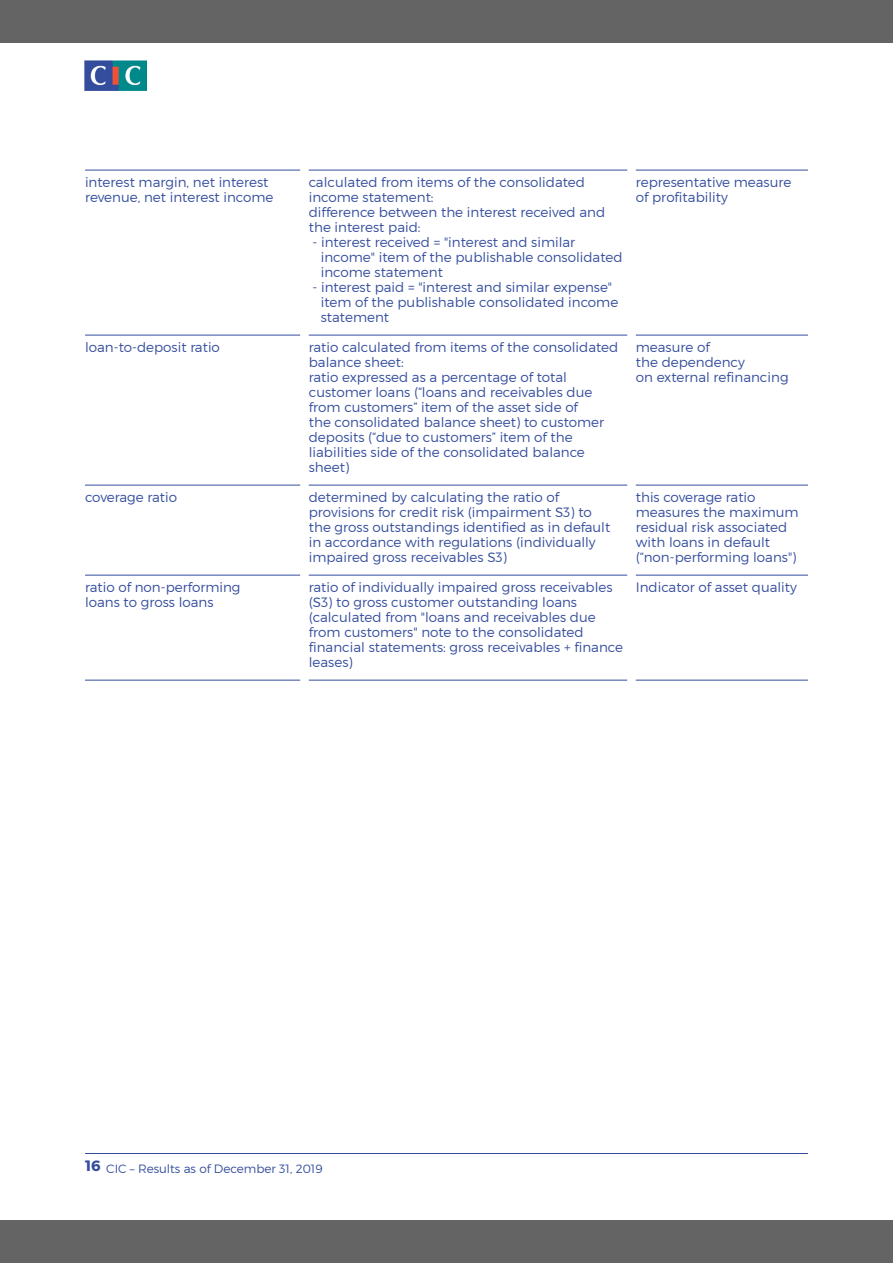
<style>
.page{position:relative;width:893px;height:1263px;background:#fff}
.page>*{position:absolute;margin:0;border:0;box-sizing:border-box;transform-origin:0 0}
.LIGNE_NOIR_FILET_D{font:300 13.5px/15px "Montserrat";color:#344d9d}
.INDICATEURS_SANS_F{font:300 13.5px/15px "Montserrat";color:#344d9d}
.t1{font:300 12px "Montserrat";color:#344d9d}
</style>
<div class="page">
<img style="left:84px;top:61px;width:63px;height:30px">
<hr style="left:85px;top:1153px;width:723px;height:1px;background:#344d9d">
<div style="left:0;top:0;width:893px;height:43px;background:#646464"></div>
<div style="left:0;top:1220px;width:893px;height:43px;background:#646464"></div>
<hr style="left:85px;top:170px;width:215px;height:1px;background:#344d9d">
<hr style="left:85px;top:335px;width:215px;height:1px;background:#344d9d">
<hr style="left:85px;top:485px;width:215px;height:1px;background:#344d9d">
<hr style="left:85px;top:575px;width:215px;height:1px;background:#344d9d">
<hr style="left:85px;top:680px;width:215px;height:1px;background:#344d9d">
<hr style="left:309px;top:170px;width:318px;height:1px;background:#344d9d">
<hr style="left:309px;top:335px;width:318px;height:1px;background:#344d9d">
<hr style="left:309px;top:485px;width:318px;height:1px;background:#344d9d">
<hr style="left:309px;top:575px;width:318px;height:1px;background:#344d9d">
<hr style="left:309px;top:680px;width:318px;height:1px;background:#344d9d">
<hr style="left:636px;top:170px;width:172px;height:1px;background:#344d9d">
<hr style="left:636px;top:335px;width:172px;height:1px;background:#344d9d">
<hr style="left:636px;top:485px;width:172px;height:1px;background:#344d9d">
<hr style="left:636px;top:575px;width:172px;height:1px;background:#344d9d">
<hr style="left:636px;top:680px;width:172px;height:1px;background:#344d9d">
<p class="LIGNE_NOIR_FILET_D" style="left:85px;top:175px;width:190px">interest margin, net interest revenue, net interest income</p>
<p class="LIGNE_NOIR_FILET_D" style="left:85px;top:340px;width:136px">loan-to-deposit ratio</p>
<p class="LIGNE_NOIR_FILET_D" style="left:85px;top:490px;width:94px">coverage ratio</p>
<p class="LIGNE_NOIR_FILET_D" style="left:85px;top:580px;width:157px">ratio of non-performing loans to gross loans</p>
<p class="LIGNE_NOIR_FILET_D" style="left:309px;top:175px;width:278px">calculated from items of the consolidated income statement:</p>
<p class="INDICATEURS_SANS_F" style="left:309px;top:205px;width:298px">difference between the interest received and the interest paid:</p>
<p class="INDICATEURS_SANS_F" style="left:321px;top:235px;width:303px;text-indent:-8px">- interest received = "interest and similar income" item of the publishable consolidated income statement</p>
<p class="INDICATEURS_SANS_F" style="left:321px;top:280px;width:299px;text-indent:-8px">- interest paid = "interest and similar expense" item of the publishable consolidated income statement</p>
<p class="LIGNE_NOIR_FILET_D" style="left:309px;top:340px;width:311px">ratio calculated from items of the consolidated balance sheet:</p>
<p class="INDICATEURS_SANS_F" style="left:309px;top:370px;width:297px">ratio expressed as a percentage of total customer loans (“loans and receivables due from customers” item of the asset side of<br>the consolidated balance sheet) to customer deposits (“due to customers” item of the liabilities side of the consolidated balance sheet)</p>
<p class="LIGNE_NOIR_FILET_D" style="left:309px;top:490px;width:303px">determined by calculating the ratio of provisions for credit risk (impairment S3) to the gross outstandings identified as in default in accordance with regulations (individually impaired gross receivables S3)</p>
<p class="LIGNE_NOIR_FILET_D" style="left:309px;top:580px;width:316px">ratio of individually impaired gross receivables (S3) to gross customer outstanding loans (calculated from "loans and receivables due from customers" note to the consolidated financial statements: gross receivables + finance leases)</p>
<p class="LIGNE_NOIR_FILET_D" style="left:636px;top:175px;width:157px">representative measure of profitability</p>
<p class="LIGNE_NOIR_FILET_D" style="left:636px;top:340px;width:154px">measure of<br>the dependency<br>on external refinancing</p>
<p class="LIGNE_NOIR_FILET_D" style="left:636px;top:490px;width:164px">this coverage ratio measures the maximum residual risk associated with loans in default (“non-performing loans")</p>
<p class="LIGNE_NOIR_FILET_D" style="left:636px;top:580px;width:163px">Indicator of asset quality</p>
<p class="t1" style="left:85px;top:1161px;width:239px"><sup>16</sup> CIC – Results as of December 31, 2019</p>
</div>
